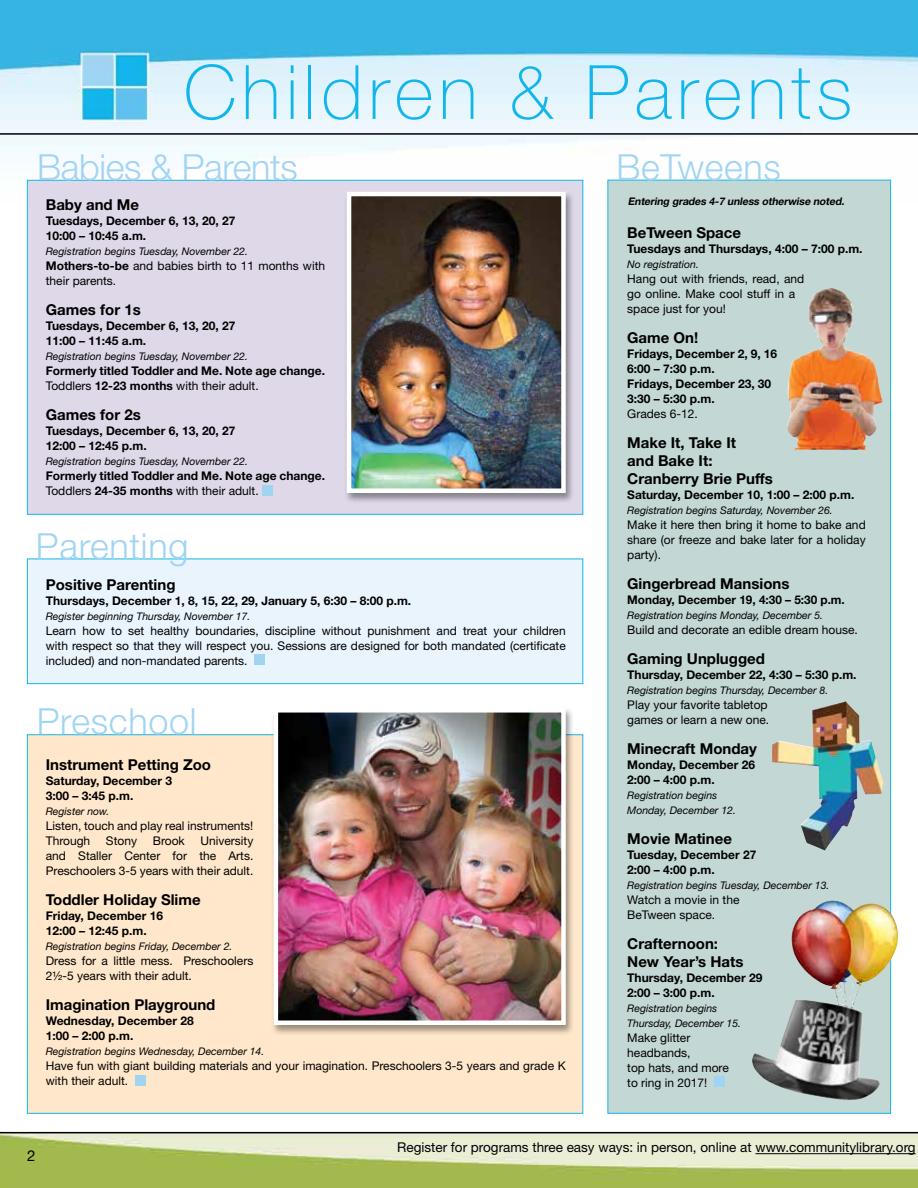
<style>
.page{position:relative;width:918px;height:1188px;background:#fff}
.page>*{position:absolute;margin:0;border:0;box-sizing:border-box;transform-origin:0 0}
.t1{font:100 75px "Helvetica Neue";letter-spacing:.07em;color:#13b6ea}
.t2{font:300 36px "Helvetica Neue";letter-spacing:.02em;color:#9fd5f3}
.t3{font:300 36px "Helvetica Neue";letter-spacing:-.01em;color:#9fd5f3}
.t4{font:700 15px/18px "Helvetica Neue";color:#000}
.t5{font:15px "Helvetica Neue";color:#000}
.t6{font:13.5px "Helvetica Neue";color:#000}
.t7{font:12px/15px "Helvetica Neue";color:#000}
.t8{font:700 12px/15px "Helvetica Neue";color:#000}
.t9{font:italic 10.5px/15px "Helvetica Neue";color:#000}
.t10{font:italic 700 10.5px "Helvetica Neue";color:#000}
.s1{font-weight:700}
.s2{font-weight:400}
</style>
<div class="page">
<img style="left:0;top:1133px;width:918px;height:55px">
<img style="left:0;top:0;width:918px;height:202px">
<hr style="left:0;top:1132px;width:918px;height:1px;background:#000">
<hr style="left:0;top:133px;width:918px;height:2px;background:#000">
<hr style="left:755px;top:1153px;width:161px;height:1px;background:#000">
<div style="left:27px;top:180px;width:556px;height:335px;background:#ded8e8;border:1px solid #13b6ea"></div>
<div style="left:262px;top:485px;width:10px;height:10px;background:#9fd5f3"></div>
<div style="left:343px;top:190px;width:231px;height:314px;background:#000;opacity:.4"></div>
<img style="left:352px;top:197px;width:209px;height:291px">
<div style="left:347px;top:192px;width:219px;height:301px;border:4px solid #fff"></div>
<div style="left:27px;top:734px;width:556px;height:380px;background:#ffe7cb;border:1px solid #13b6ea"></div>
<div style="left:135px;top:1075px;width:10px;height:10px;background:#9fd5f3"></div>
<div style="left:270px;top:707px;width:304px;height:328px;background:#000;opacity:.4"></div>
<img style="left:279px;top:713px;width:282px;height:307px">
<div style="left:274px;top:708px;width:292px;height:317px;border:4px solid #fff"></div>
<div style="left:608px;top:180px;width:283px;height:934px;background:#c3d7d4;border:1px solid #13b6ea"></div>
<div style="left:715px;top:1077px;width:10px;height:10px;background:#9fd5f3"></div>
<div style="left:27px;top:559px;width:556px;height:125px;background:#eaf4fc;border:1px solid #13b6ea"></div>
<div style="left:254px;top:655px;width:10px;height:10px;background:#9fd5f3"></div>
<img style="left:787px;top:288px;width:96px;height:162px">
<img style="left:772px;top:701px;width:111px;height:149px">
<img style="left:791px;top:901px;width:100px;height:121px">
<img style="left:752px;top:1000px;width:133px;height:100px">
<h1 class="t1" style="left:184px;top:49px;width:670px">Children &amp; Parents</h1>
<h2 class="t3" style="left:37px;top:145px;width:262px">Babies &amp; Parents</h2>
<p class="t4" style="left:46px;top:196px;width:95px">Baby and Me</p>
<p class="t8" style="left:46px;top:213px;width:191px">Tuesdays, December 6, 13, 20, 27<br>10:00 – 10:45 a.m.</p>
<p class="t9" style="left:46px;top:244px;width:204px">Registration begins Tuesday, November 22.</p>
<p class="t7" style="left:46px;top:258px;width:281px"><span class="s1">Mothers-to-be</span> and babies birth to 11 months with their parents.</p>
<p class="t4" style="left:46px;top:301px;width:96px">Games for 1s</p>
<p class="t8" style="left:46px;top:318px;width:191px">Tuesdays, December 6, 13, 20, 27<br>11:00 – 11:45 a.m.</p>
<p class="t9" style="left:46px;top:349px;width:204px">Registration begins Tuesday, November 22.</p>
<p class="t8" style="left:46px;top:363px;width:281px">Formerly titled Toddler and Me. Note age change.<br><span class="s2">Toddlers</span> 12-23 months <span class="s2">with their adult.</span></p>
<p class="t4" style="left:46px;top:406px;width:96px">Games for 2s</p>
<p class="t8" style="left:46px;top:423px;width:191px">Tuesdays, December 6, 13, 20, 27<br>12:00 – 12:45 p.m.</p>
<p class="t9" style="left:46px;top:454px;width:204px">Registration begins Tuesday, November 22.</p>
<p class="t8" style="left:46px;top:468px;width:281px">Formerly titled Toddler and Me. Note age change.<br><span class="s2">Toddlers</span> 24-35 months <span class="s2">with their adult.</span></p>
<h2 class="t2" style="left:36px;top:524px;width:154px">Parenting</h2>
<p class="t4" style="left:46px;top:575px;width:131px">Positive Parenting</p>
<p class="t8" style="left:46px;top:593px;width:367px">Thursdays, December 1, 8, 15, 22, 29, January 5, 6:30 – 8:00 p.m.</p>
<p class="t9" style="left:46px;top:608px;width:206px">Register beginning Thursday, November 17.</p>
<p class="t7" style="left:46px;top:623px;width:522px;text-align:justify">Learn how to set healthy boundaries, discipline without punishment and treat your children with respect so that they will respect you. Sessions are designed for both mandated (certificate included) and non-mandated parents.</p>
<h2 class="t2" style="left:37px;top:700px;width:161px">Preschool</h2>
<p class="t4" style="left:46px;top:756px;width:167px">Instrument Petting Zoo</p>
<p class="t8" style="left:46px;top:773px;width:128px">Saturday, December 3<br>3:00 – 3:45 p.m.</p>
<p class="t9" style="left:46px;top:804px;width:65px">Register now.</p>
<p class="t7" style="left:46px;top:818px;width:209px">Listen, touch and play real instruments!<br>Through</p>
<p class="t7" style="left:106px;top:833px;width:33px">Stony</p>
<p class="t7" style="left:153px;top:833px;width:34px">Brook</p>
<p class="t7" style="left:46px;top:833px;width:209px;text-align:justify;text-indent:155px">University and Staller Center for the Arts.<br>Preschoolers 3-5 years with their adult.</p>
<p class="t4" style="left:46px;top:891px;width:156px">Toddler Holiday Slime</p>
<p class="t8" style="left:46px;top:908px;width:119px">Friday, December 16<br>12:00 – 12:45 p.m.</p>
<p class="t9" style="left:46px;top:939px;width:188px">Registration begins Friday, December 2.</p>
<p class="t7" style="left:46px;top:953px;width:209px">Dress for a little mess. Preschoolers<br>2½-5 years with their adult.</p>
<p class="t4" style="left:46px;top:996px;width:171px">Imagination Playground</p>
<p class="t8" style="left:46px;top:1013px;width:150px">Wednesday, December 28<br>1:00 – 2:00 p.m.</p>
<p class="t9" style="left:46px;top:1044px;width:220px">Registration begins Wednesday, December 14.</p>
<p class="t7" style="left:46px;top:1058px;width:521px">Have fun with giant building materials and your imagination. Preschoolers 3-5 years and grade K with their adult.</p>
<h2 class="t2" style="left:616px;top:145px;width:166px">BeTweens</h2>
<p class="t10" style="left:628px;top:195px;width:220px">Entering grades 4-7 unless otherwise noted.</p>
<p class="t4" style="left:627px;top:223px;width:115px">BeTween Space</p>
<p class="t8" style="left:627px;top:241px;width:237px">Tuesdays and Thursdays, 4:00 – 7:00 p.m.</p>
<p class="t9" style="left:627px;top:256px;width:73px">No registration.</p>
<p class="t7" style="left:627px;top:271px;width:179px">Hang out with friends, read, and go online. Make cool stuff in a space just for you!</p>
<p class="t4" style="left:627px;top:328px;width:73px">Game On!</p>
<p class="t8" style="left:627px;top:346px;width:152px">Fridays, December 2, 9, 16<br>6:00 – 7:30 p.m.<br>Fridays, December 23, 30<br>3:30 – 5:30 p.m.</p>
<p class="t7" style="left:627px;top:406px;width:72px">Grades 6-12.</p>
<p class="t4" style="left:627px;top:433px;width:147px">Make It, Take It<br>and Bake It:<br>Cranberry Brie Puffs</p>
<p class="t8" style="left:627px;top:487px;width:229px">Saturday, December 10, 1:00 – 2:00 p.m.</p>
<p class="t9" style="left:627px;top:502px;width:207px">Registration begins Saturday, November 26.</p>
<p class="t7" style="left:627px;top:517px;width:240px;text-align:justify">Make it here then bring it home to bake and share (or freeze and bake later for a holiday party).</p>
<p class="t4" style="left:627px;top:574px;width:164px">Gingerbread Mansions</p>
<p class="t8" style="left:627px;top:592px;width:219px">Monday, December 19, 4:30 – 5:30 p.m.</p>
<p class="t9" style="left:627px;top:607px;width:197px">Registration begins Monday, December 5.</p>
<p class="t7" style="left:627px;top:622px;width:232px">Build and decorate an edible dream house.</p>
<p class="t4" style="left:627px;top:649px;width:139px">Gaming Unplugged</p>
<p class="t8" style="left:627px;top:667px;width:231px">Thursday, December 22, 4:30 – 5:30 p.m.</p>
<p class="t9" style="left:627px;top:682px;width:203px">Registration begins Thursday, December 8.</p>
<p class="t7" style="left:627px;top:697px;width:144px">Play your favorite tabletop games or learn a new one.</p>
<p class="t4" style="left:627px;top:739px;width:131px">Minecraft Monday</p>
<p class="t8" style="left:627px;top:757px;width:129px">Monday, December 26<br>2:00 – 4:00 p.m.</p>
<p class="t9" style="left:627px;top:787px;width:110px">Registration begins<br>Monday, December 12.</p>
<p class="t4" style="left:627px;top:829px;width:106px">Movie Matinee</p>
<p class="t8" style="left:627px;top:847px;width:131px">Tuesday, December 27<br>2:00 – 4:00 p.m.</p>
<p class="t9" style="left:627px;top:877px;width:204px">Registration begins Tuesday, December 13.</p>
<p class="t7" style="left:627px;top:892px;width:114px">Watch a movie in the<br>BeTween space.</p>
<p class="t4" style="left:627px;top:934px;width:118px">Crafternoon:<br>New Year’s Hats</p>
<p class="t8" style="left:627px;top:970px;width:137px">Thursday, December 29<br>2:00 – 3:00 p.m.</p>
<p class="t9" style="left:627px;top:1000px;width:115px">Registration begins<br>Thursday, December 15.</p>
<p class="t7" style="left:627px;top:1030px;width:103px">Make glitter headbands,<br>top hats, and more to ring in 2017!</p>
<p class="t5" style="left:27px;top:1147px;width:10px">2</p>
<p class="t6" style="left:397px;top:1139px;width:520px">Register for programs three easy ways: in person, online at www.communitylibrary.org</p>
</div>
